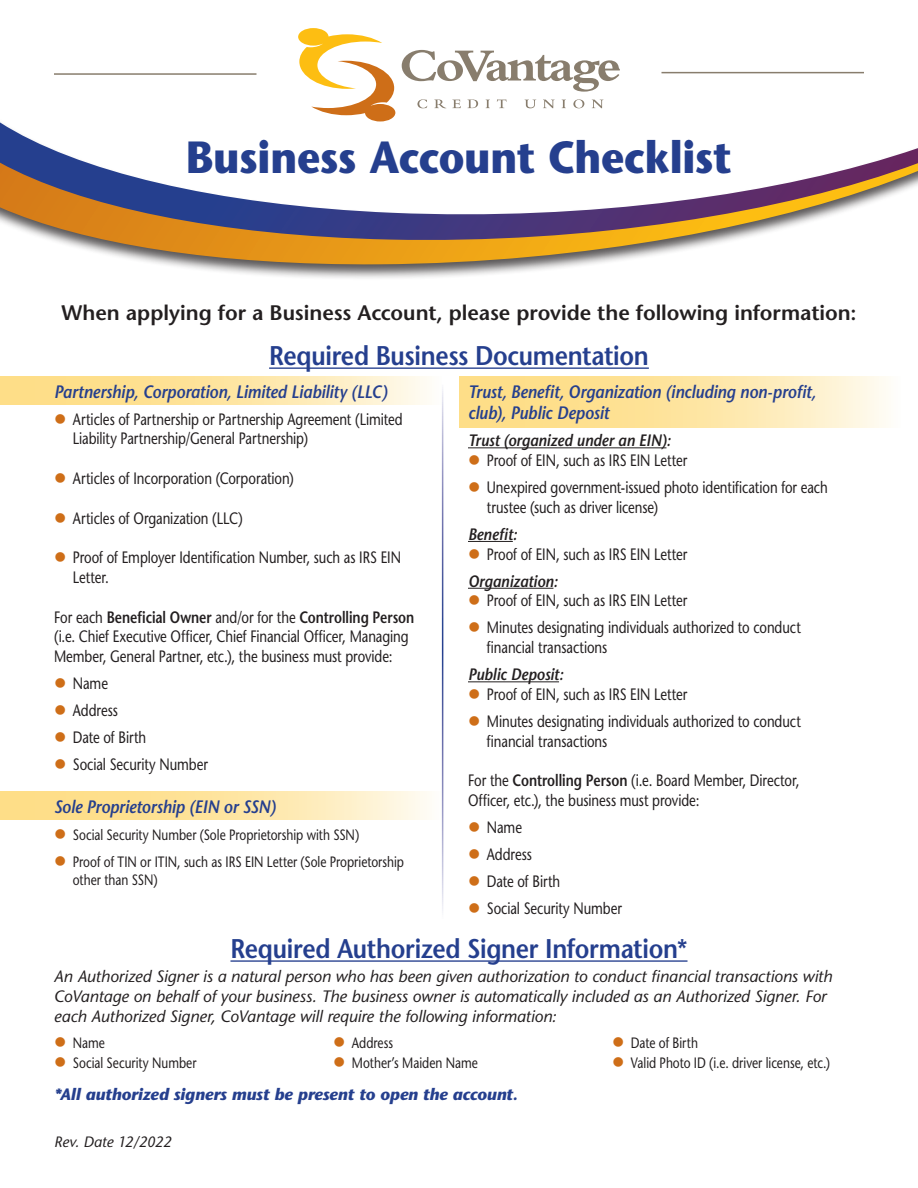
<style>
.page{position:relative;width:918px;height:1188px;background:#fff}
.page>*{position:absolute;margin:0;border:0;box-sizing:border-box;transform-origin:0 0}
.t1{font:700 45px "Stone Sans Std";letter-spacing:-.01em;color:#253f8e;scale:.9 1}
.t2{font:600 27px "Stone Sans Std";letter-spacing:-.01em;color:#253f8e;scale:.9 1}
.t3{font:600 21px "Stone Sans Std";color:#231f20}
.t4{font:italic 600 18px/21.6px "Stone Sans Std";letter-spacing:-.01em;color:#253f8e;scale:.9 1}
.t5{font:500 16.5px/19.8px "Stone Sans Std";letter-spacing:-.005em;color:#231f20;scale:.8 1}
.t6{font:italic 500 16.5px/19.8px "Stone Sans Std";letter-spacing:-.005em;color:#231f20}
.t7{font:italic 600 16.5px "Stone Sans Std";letter-spacing:-.005em;color:#231f20;scale:.9 1}
.t8{font:italic 700 16.5px "Stone Sans Std";letter-spacing:-.005em;color:#253f8e}
.t9{font:500 15px/18px "Stone Sans Std";color:#231f20;scale:.8 1}
.t10{font:italic 500 15px "Stone Sans Std";letter-spacing:-.02em;color:#231f20}
.s1{color:#ce6e18}
.s2{font-weight:600}
</style>
<div class="page">
<svg style="left:459px;top:376px;width:429px;height:52px"></svg>
<svg style="left:0;top:792px;width:442px;height:28px"></svg>
<svg style="left:0;top:376px;width:429px;height:29px"></svg>
<hr style="left:468px;top:447px;width:198px;height:1px;background:#231f20">
<hr style="left:468px;top:541px;width:45px;height:1px;background:#231f20">
<hr style="left:468px;top:588px;width:85px;height:1px;background:#231f20">
<hr style="left:468px;top:681px;width:91px;height:1px;background:#231f20">
<svg style="left:0;top:122px;width:918px;height:41px"></svg>
<svg style="left:0;top:163px;width:918px;height:103px"></svg>
<hr style="left:54px;top:73px;width:202px;height:2px;background:#887d6d">
<hr style="left:662px;top:72px;width:202px;height:1px;background:#887d6d">
<svg style="left:402px;top:50px;width:218px;height:42px"></svg>
<svg style="left:417px;top:99px;width:10px;height:9px"></svg>
<svg style="left:434px;top:99px;width:12px;height:9px"></svg>
<svg style="left:452px;top:100px;width:9px;height:8px"></svg>
<svg style="left:467px;top:99px;width:11px;height:9px"></svg>
<svg style="left:486px;top:100px;width:4px;height:8px"></svg>
<svg style="left:497px;top:99px;width:10px;height:9px"></svg>
<svg style="left:525px;top:100px;width:11px;height:8px"></svg>
<svg style="left:543px;top:100px;width:11px;height:8px"></svg>
<svg style="left:562px;top:100px;width:4px;height:8px"></svg>
<svg style="left:573px;top:99px;width:11px;height:9px"></svg>
<svg style="left:592px;top:100px;width:11px;height:8px"></svg>
<svg style="left:298px;top:28px;width:97px;height:93px"></svg>
<hr style="left:269px;top:367px;width:380px;height:2px;background:#253f8e">
<hr style="left:230px;top:960px;width:458px;height:2px;background:#253f8e">
<p class="t1" style="left:186px;top:130px;width:608px">Business Account Checklist</p>
<p class="t3" style="left:61px;top:301px;width:797px">When applying for a Business Account, please provide the following information:</p>
<p class="t2" style="left:269px;top:340px;width:423px">Required Business Documentation</p>
<p class="t4" style="left:54px;top:381px;width:372px">Partnership, Corporation, Limited Liability (LLC)</p>
<p class="t5" style="left:73px;top:409px;width:414px;text-indent:-19px"><span class="s1">●</span> Articles of Partnership or Partnership Agreement (Limited<br>Liability Partnership/General Partnership)</p>
<p class="t5" style="left:54px;top:468px;width:301px"><span class="s1">●</span> Articles of Incorporation (Corporation)</p>
<p class="t5" style="left:54px;top:508px;width:238px"><span class="s1">●</span> Articles of Organization (LLC)</p>
<p class="t5" style="left:73px;top:548px;width:412px;text-indent:-19px"><span class="s1">●</span> Proof of Employer Identification Number, such as IRS EIN<br>Letter.</p>
<p class="t5" style="left:54px;top:607px;width:452px">For each <span class="s2">Beneficial Owner</span> and/or for the <span class="s2">Controlling Person </span>(i.e. Chief Executive Officer, Chief Financial Officer, Managing<br>Member, General Partner, etc.), the business must provide:</p>
<p class="t5" style="left:54px;top:674px;width:69px"><span class="s1">●</span> Name</p>
<p class="t5" style="left:54px;top:701px;width:82px"><span class="s1">●</span> Address</p>
<p class="t5" style="left:54px;top:728px;width:117px"><span class="s1">●</span> Date of Birth</p>
<p class="t5" style="left:54px;top:755px;width:194px"><span class="s1">●</span> Social Security Number</p>
<p class="t4" style="left:54px;top:796px;width:248px">Sole Proprietorship (EIN or SSN)</p>
<p class="t9" style="left:54px;top:826px;width:383px"><span class="s1">●</span> Social Security Number (Sole Proprietorship with SSN)</p>
<p class="t9" style="left:73px;top:853px;width:416px;text-indent:-19px"><span class="s1">●</span> Proof of TIN or ITIN, such as IRS EIN Letter (Sole Proprietorship other than SSN)</p>
<p class="t4" style="left:468px;top:381px;width:388px">Trust, Benefit, Organization (including non-profit, club), Public Deposit</p>
<p class="t7" style="left:468px;top:431px;width:227px">Trust (organized under an EIN):</p>
<p class="t5" style="left:468px;top:450px;width:276px"><span class="s1">●</span> Proof of EIN, such as IRS EIN Letter</p>
<p class="t5" style="left:487px;top:477px;width:428px;text-indent:-19px"><span class="s1">●</span> Unexpired government-issued photo identification for each trustee (such as driver license)</p>
<p class="t7" style="left:468px;top:524px;width:56px">Benefit:</p>
<p class="t5" style="left:468px;top:544px;width:276px"><span class="s1">●</span> Proof of EIN, such as IRS EIN Letter</p>
<p class="t7" style="left:468px;top:571px;width:101px">Organization:</p>
<p class="t5" style="left:468px;top:591px;width:276px"><span class="s1">●</span> Proof of EIN, such as IRS EIN Letter</p>
<p class="t5" style="left:487px;top:618px;width:394px;text-indent:-19px"><span class="s1">●</span> Minutes designating individuals authorized to conduct financial transactions</p>
<p class="t7" style="left:468px;top:665px;width:107px">Public Deposit:</p>
<p class="t5" style="left:468px;top:684px;width:276px"><span class="s1">●</span> Proof of EIN, such as IRS EIN Letter</p>
<p class="t5" style="left:487px;top:711px;width:394px;text-indent:-19px"><span class="s1">●</span> Minutes designating individuals authorized to conduct financial transactions</p>
<p class="t5" style="left:468px;top:771px;width:416px">For the <span class="s2">Controlling Person</span> (i.e. Board Member, Director,<br>Officer, etc.), the business must provide:</p>
<p class="t5" style="left:468px;top:818px;width:69px"><span class="s1">●</span> Name</p>
<p class="t5" style="left:468px;top:845px;width:82px"><span class="s1">●</span> Address</p>
<p class="t5" style="left:468px;top:872px;width:117px"><span class="s1">●</span> Date of Birth</p>
<p class="t5" style="left:468px;top:899px;width:194px"><span class="s1">●</span> Social Security Number</p>
<p class="t2" style="left:230px;top:933px;width:509px">Required Authorized Signer Information*</p>
<p class="t6" style="left:54px;top:967px;width:780px">An Authorized Signer is a natural person who has been given authorization to conduct financial transactions with<br>CoVantage on behalf of your business. The business owner is automatically included as an Authorized Signer. For each Authorized Signer, CoVantage will require the following information:</p>
<p class="t9" style="left:54px;top:1034px;width:65px"><span class="s1">●</span> Name</p>
<p class="t9" style="left:54px;top:1053px;width:180px"><span class="s1">●</span> Social Security Number</p>
<p class="t9" style="left:333px;top:1034px;width:77px"><span class="s1">●</span> Address</p>
<p class="t9" style="left:333px;top:1053px;width:183px"><span class="s1">●</span> Mother’s Maiden Name</p>
<p class="t8" style="left:54px;top:1085px;width:466px">*All authorized signers must be present to open the account.</p>
<p class="t10" style="left:54px;top:1133px;width:119px">Rev. Date 12/2022</p>
<p class="t9" style="left:612px;top:1034px;width:109px"><span class="s1">●</span> Date of Birth</p>
<p class="t9" style="left:612px;top:1053px;width:274px"><span class="s1">●</span> Valid Photo ID (i.e. driver license, etc.)</p>
</div>
